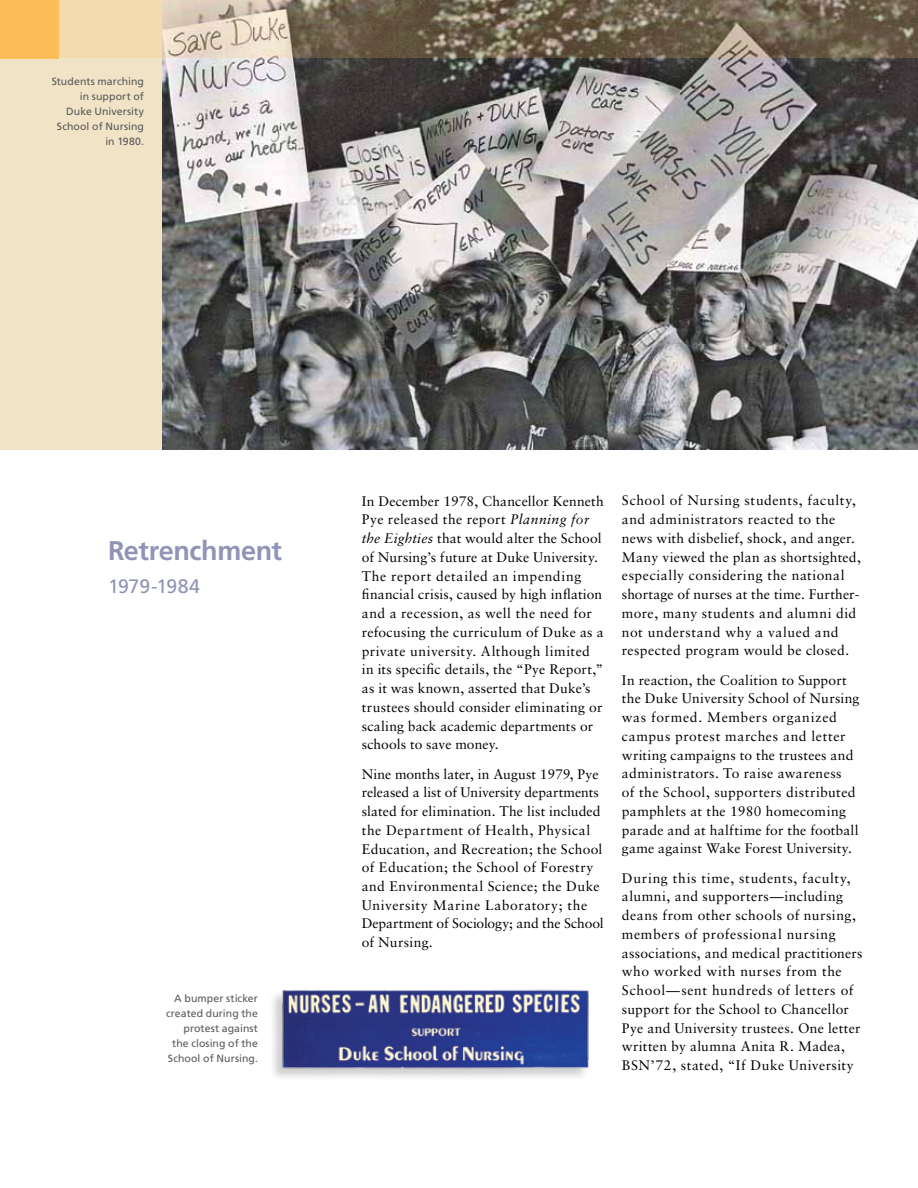
<style>
.page{position:relative;width:918px;height:1188px;background:#fff}
.page>*{position:absolute;margin:0;border:0;box-sizing:border-box;transform-origin:0 0}
.t1{font:700 27px "Frutiger";letter-spacing:-.015em;color:#9194b6}
.t2{font:19.5px "Frutiger";letter-spacing:-.01em;color:#9194b6}
.t3{font:13.8px/18.8px "Sabon LT Std";letter-spacing:.025em;color:#000}
.t4{font:10.5px/15px "Frutiger";letter-spacing:.005em;color:#58595b;text-align:right}
.s1{font-style:italic}
</style>
<div class="page">
<div style="left:0;top:0;width:918px;height:450px;background:#f1e3c5"></div>
<img style="left:162px;top:58px;width:756px;height:392px">
<svg style="left:58px;top:0;width:860px;height:58px;background:#91836c"></svg>
<div style="left:0;top:0;width:58px;height:58px;background:#fdbe57"></div>
<div style="left:268px;top:988px;width:321px;height:94px;background:#000;opacity:.2"></div>
<img style="left:277px;top:988px;width:312px;height:85px">
<p class="t4" style="left:52px;top:74px;width:94px">Students marching in support of<br>Duke University<br>School of N ursing in 1980.</p>
<h1 class="t1" style="left:108px;top:535px;width:176px">Retrenchment</h1>
<h2 class="t2" style="left:108px;top:575px;width:94px">1979-1984</h2>
<p class="t4" style="left:166px;top:990px;width:93px">A bumper sticker created during the protest against the closing of the<br>School of N ursing.</p>
<p class="t3" style="left:362px;top:491px;width:244px">In December 1978, Chancellor Kenneth Pye released the report <span class="s1">Planning for the Eighties</span> that would alter the School of Nursing’s future at Duke University.<br>The report detailed an impending financial crisis, caused by high inflation and a recession, as well the need for refocusing the curriculum of Duke as a private university. Although limited in its specific details, the “Pye Report,” as it was known, asserted that Duke’s trustees should consider eliminating or scaling back academic departments or schools to save money.</p>
<p class="t3" style="left:362px;top:764px;width:243px">Nine months later, in August 1979, Pye released a list of University departments slated for elimination. The list included the Department of Health, Physical Education, and Recreation; the School of Education; the School of Forestry and Environmental Science; the Duke University Marine Laboratory; the Department of Sociology; and the School of Nursing.</p>
<p class="t3" style="left:622px;top:491px;width:241px">School of Nursing students, faculty, and administrators reacted to the news with disbelief, shock, and anger.<br>Many viewed the plan as shortsighted, especially considering the national shortage of nurses at the time. Further&shy;more, many students and alumni did not understand why a valued and respected program would be closed.</p>
<p class="t3" style="left:622px;top:670px;width:239px">In reaction, the Coalition to Support the Duke University School of Nursing was formed. Members organized campus protest marches and letter writing campaigns to the trustees and administrators. To raise awareness<br>of the School, supporters distributed pamphlets at the 1980 homecoming parade and at halftime for the football game against Wake Forest University.</p>
<p class="t3" style="left:622px;top:868px;width:242px">During this time, students, faculty, alumni, and supporters—including deans from other schools of nursing, members of professional nursing associations, and medical practitioners who worked with nurses from the School—sent hundreds of letters of support for the School to Chancellor Pye and University trustees. One letter written by alumna Anita R. Madea, BSN’72, stated, “If Duke University</p>
</div>
